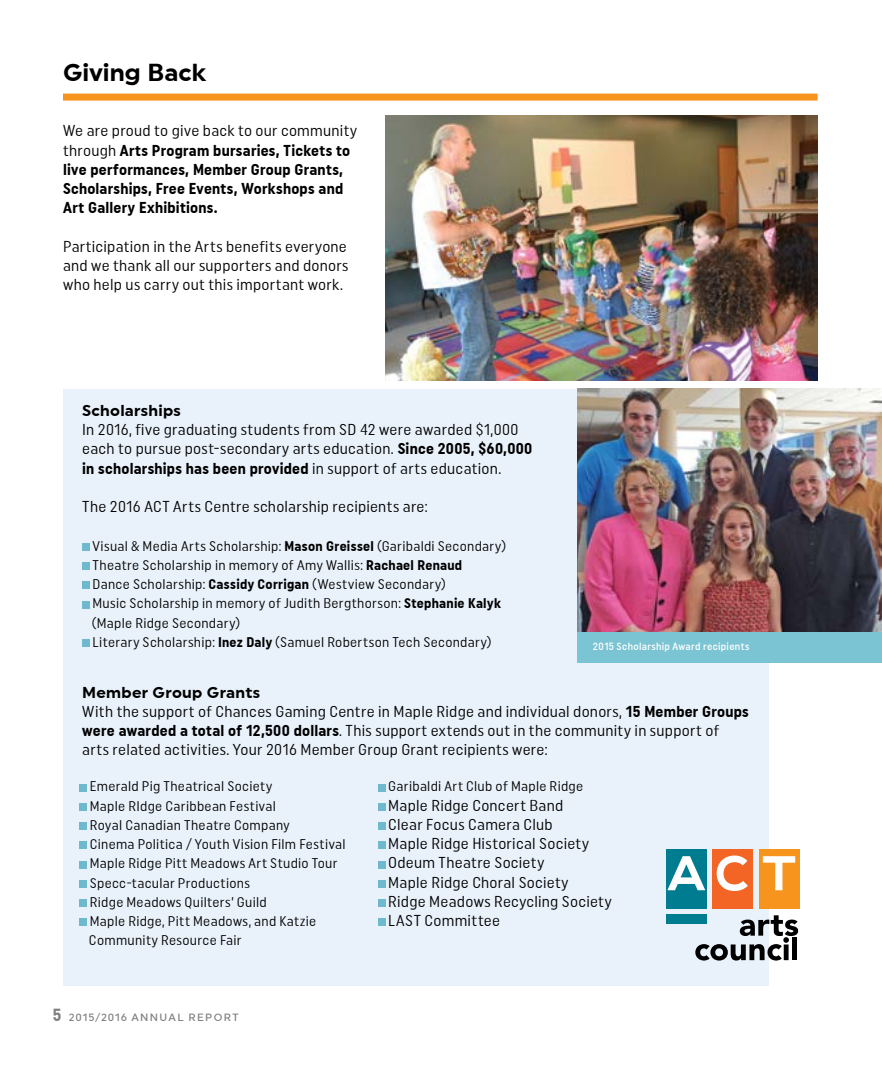
<style>
.page{position:relative;width:882px;height:1071px;background:#fff}
.page>*{position:absolute;margin:0;border:0;box-sizing:border-box;transform-origin:0 0}
.t1{font:700 24.5px "Uniform";letter-spacing:.005em;color:#000}
.t2{font:15.75px/19.2px "Uniform Condensed";letter-spacing:.015em;color:#000}
.t3{font:700 15.75px/19.2px "Uniform Condensed";letter-spacing:.015em;color:#000}
.t4{font:700 15.75px "Uniform";letter-spacing:.015em;color:#000}
.t5{font:14px/19.2px "Uniform Condensed";letter-spacing:.02em;color:#000}
.t6{font:500 10.5px "Uniform Condensed";letter-spacing:.03em;color:#fff}
.t7{font:500 10.5px "Uniform";letter-spacing:.125em;color:#000}
.s1{font-weight:400}
.s2{font-weight:700}
.s3{font-family:"Uniform Condensed";font-weight:700;font-size:17.5px}
</style>
<div class="page">
<div style="left:63px;top:389px;width:706px;height:596px;background:#e9f2fb"></div>
<div style="left:82px;top:543px;width:7px;height:8px;background:#6eb9ce"></div>
<div style="left:82px;top:563px;width:7px;height:7px;background:#6eb9ce"></div>
<div style="left:82px;top:582px;width:7px;height:7px;background:#6eb9ce"></div>
<div style="left:82px;top:601px;width:7px;height:7px;background:#6eb9ce"></div>
<div style="left:82px;top:640px;width:7px;height:7px;background:#6eb9ce"></div>
<div style="left:63px;top:94px;width:755px;height:7px;background:#f7941e"></div>
<img style="left:578px;top:389px;width:304px;height:243px">
<div style="left:578px;top:632px;width:304px;height:31px;background:#7ac4d3"></div>
<div style="left:80px;top:784px;width:7px;height:7px;background:#6eb9ce"></div>
<div style="left:80px;top:803px;width:7px;height:8px;background:#6eb9ce"></div>
<div style="left:80px;top:823px;width:7px;height:7px;background:#6eb9ce"></div>
<div style="left:80px;top:842px;width:7px;height:7px;background:#6eb9ce"></div>
<div style="left:80px;top:861px;width:7px;height:7px;background:#6eb9ce"></div>
<div style="left:80px;top:880px;width:7px;height:8px;background:#6eb9ce"></div>
<div style="left:80px;top:900px;width:7px;height:7px;background:#6eb9ce"></div>
<div style="left:80px;top:919px;width:7px;height:7px;background:#6eb9ce"></div>
<div style="left:378px;top:784px;width:7px;height:7px;background:#6eb9ce"></div>
<div style="left:378px;top:803px;width:7px;height:8px;background:#6eb9ce"></div>
<div style="left:378px;top:823px;width:7px;height:7px;background:#6eb9ce"></div>
<div style="left:378px;top:842px;width:7px;height:7px;background:#6eb9ce"></div>
<div style="left:378px;top:861px;width:7px;height:7px;background:#6eb9ce"></div>
<div style="left:378px;top:880px;width:7px;height:8px;background:#6eb9ce"></div>
<div style="left:378px;top:900px;width:7px;height:7px;background:#6eb9ce"></div>
<div style="left:378px;top:919px;width:7px;height:7px;background:#6eb9ce"></div>
<div style="left:666px;top:849px;width:41px;height:60px;background:#007c91"></div>
<svg style="left:667px;top:856px;width:38px;height:34px"></svg>
<div style="left:666px;top:914px;width:41px;height:9px;background:#007c91"></div>
<div style="left:712px;top:849px;width:41px;height:60px;background:#f26524"></div>
<svg style="left:717px;top:856px;width:31px;height:35px"></svg>
<div style="left:759px;top:849px;width:40px;height:60px;background:#f7941e"></div>
<svg style="left:763px;top:856px;width:32px;height:34px"></svg>
<svg style="left:695px;top:915px;width:103px;height:46px"></svg>
<div style="left:792px;top:938px;width:5px;height:22px;background:#000"></div>
<img style="left:386px;top:116px;width:432px;height:264px">
<h1 class="t1" style="left:63px;top:58px;width:145px">Giving Back</h1>
<p class="t3" style="left:63px;top:121px;width:296px"><span class="s1">We are proud to give back to our community through</span> Arts Program bursaries, Tickets to live performances, Member Group Grants, Scholarships, Free Events, Workshops and Art Gallery Exhibitions.</p>
<p class="t2" style="left:63px;top:236px;width:287px;text-align:justify">Participation in the Arts benefits everyone and we thank all our supporters and donors who help us carry out this important work.</p>
<p class="t4" style="left:82px;top:401px;width:100px">Scholarships</p>
<p class="t2" style="left:82px;top:419px;width:452px">In 2016, five graduating students from SD 42 were awarded $1,000 each to pursue post-secondary arts education. <span class="s2">Since 2005, $60,000 in scholarships has been provided</span> in support of arts education.</p>
<p class="t2" style="left:82px;top:496px;width:347px">The 2016 ACT Arts Centre scholarship recipients are:</p>
<p class="t5" style="left:92px;top:536px;width:416px">Visual &amp; Media Arts Scholarship: <span class="s2">Mason Greissel</span> (Garibaldi Secondary)<br>Theatre Scholarship in memory of Amy Wallis: <span class="s2">Rachael Renaud<br></span>Dance Scholarship: <span class="s2">Cassidy Corrigan</span> (Westview Secondary)<br>Music Scholarship in memory of Judith Bergthorson: <span class="s2">Stephanie Kalyk </span>(Maple Ridge Secondary)<br>Literary Scholarship: <span class="s2">Inez Daly</span> (Samuel Robertson Tech Secondary)</p>
<p class="t4" style="left:82px;top:683px;width:179px">Member Group Grants</p>
<p class="t2" style="left:82px;top:701px;width:668px">With the support of Chances Gaming Centre in Maple Ridge and individual donors, <span class="s2">15 Member Groups were awarded a total of 12,500 dollars</span>. This support extends out in the community in support of arts related activities. Your 2016 Member Group Grant recipients were:</p>
<p class="t6" style="left:593px;top:640px;width:158px">2015 Scholarship Award recipients</p>
<p class="t5" style="left:89px;top:776px;width:258px">Emerald Pig Theatrical Society<br>Maple RIdge Caribbean Festival<br>Royal Canadian Theatre Company<br>Cinema Politica / Youth Vision Film Festival Maple Ridge Pitt Meadows Art Studio Tour Specc-tacular Productions<br>Ridge Meadows Quilters’ Guild<br>Maple Ridge, Pitt Meadows, and Katzie Community Resource Fair</p>
<p class="t5" style="left:388px;top:776px;width:196px">Garibaldi Art Club of Maple Ridge</p>
<p class="t2" style="left:388px;top:795px;width:225px">Maple Ridge Concert Band<br>Clear Focus Camera Club<br>Maple Ridge Historical Society<br>Odeum Theatre Society<br>Maple Ridge Choral Society<br>Ridge Meadows Recycling Society<br>LAST Committee</p>
<p class="t7" style="left:52px;top:1011px;width:188px"><span class="s3">5</span> 2015/2016 ANNUAL REPORT</p>
</div>
